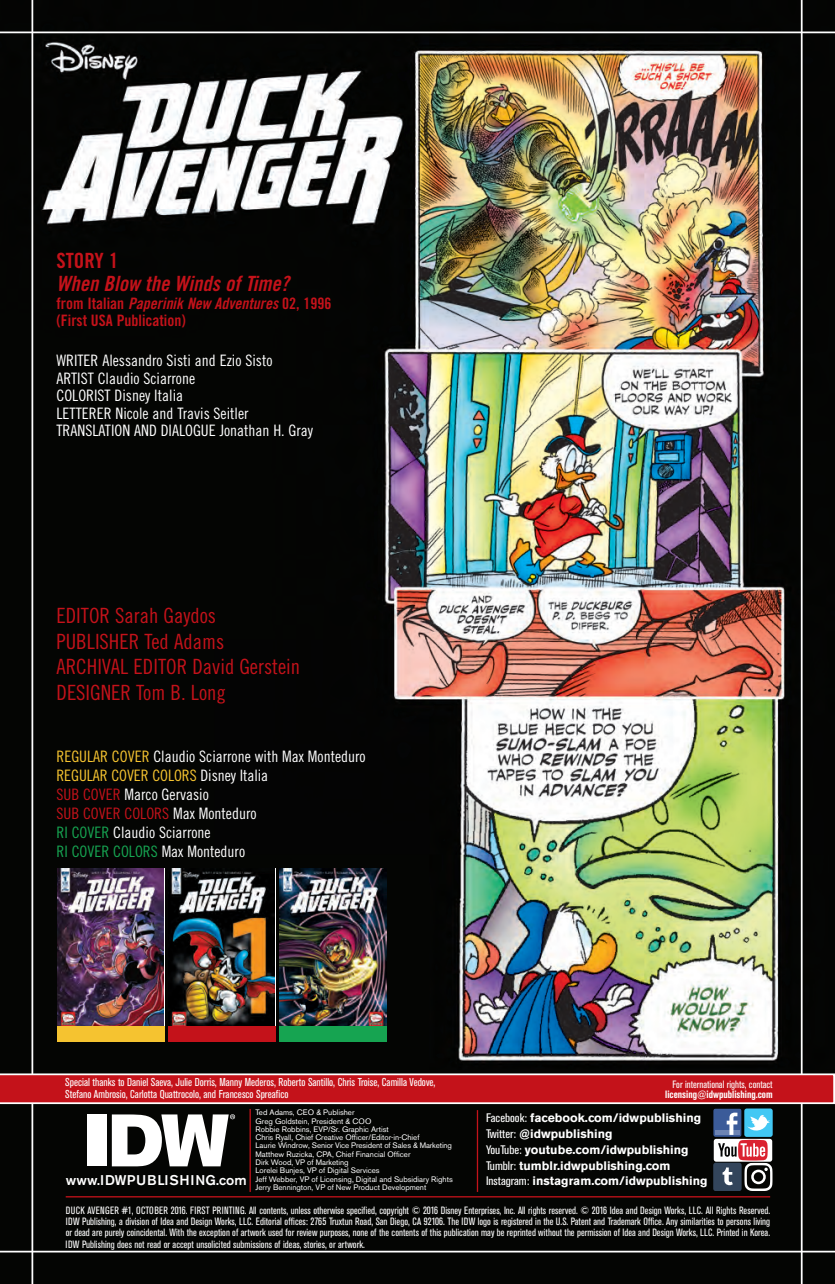
<style>
.page{position:relative;width:835px;height:1284px;background:#fff}
.page>*{position:absolute;margin:0;border:0;box-sizing:border-box;transform-origin:0 0}
.t1{font:condensed 21px/25.4px "Trade Gothic No.18";color:#c4121a}
.t2{font:italic 21px "Trade Gothic Bold Cond Twenty";color:#c4121a}
.t3{font:21px "Trade Gothic Bold Cond Twenty";color:#c4121a}
.t4{font:condensed 15.75px/18.9px "Trade Gothic No.18";color:#fff}
.t5{font:15.75px/17.5px "Trade Gothic Bold Cond Twenty";color:#c4121a}
.t6{font:500 14px "Akzidenz Grotesk BE";letter-spacing:.03em;color:#fff}
.t7{font:700 12.25px/15.8px "Akzidenz Grotesk BE";color:#fff}
.t8{font:condensed 11.38px/12.2px "Akzidenz Grotesk BE";color:#fff}
.t9{font:condensed 10.5px/11.4px "Akzidenz Grotesk BE";letter-spacing:.005em;color:#fff;text-align:justify}
.t10{font:700 condensed 10.5px "Akzidenz Grotesk BE";color:#fff}
.t11{font:7.88px/8.2px "Akzidenz Grotesk BE";color:#fff}
.s1{font-style:italic}
.s2{color:#f5c330}
.s3{color:#c4121a}
.s4{color:#16a451}
.s5{font-weight:400;font-stretch:condensed}
</style>
<div class="page">
<div style="left:33px;top:0;width:768px;height:1284px;background:#040503"></div>
<img style="left:0;top:32px;width:835px;height:1220px">
<svg style="left:0;top:1073px;width:835px;height:31px;background:#c72c33"></svg>
<div style="left:87px;top:1114px;width:20px;height:52px;background:#fff"></div>
<svg style="left:112px;top:1114px;width:123px;height:52px"></svg>
<hr style="left:66px;top:1196px;width:704px;height:1px;background:#c4121a">
<hr style="left:249px;top:1109px;width:2px;height:83px;background:#c4121a">
<hr style="left:477px;top:1110px;width:1px;height:82px;background:#c4121a">
<div style="left:279px;top:868px;width:107px;height:173px;background:#16a451"></div>
<img style="left:279px;top:868px;width:107px;height:158px">
<div style="left:57px;top:868px;width:107px;height:173px;background:#f5c330"></div>
<img style="left:57px;top:868px;width:107px;height:158px">
<div style="left:168px;top:868px;width:107px;height:173px;background:#c4121a"></div>
<img style="left:168px;top:868px;width:107px;height:158px">
<div style="left:744px;top:1108px;width:28px;height:29px;background:#42c8f4;border-radius:3px"></div>
<div style="left:713px;top:1108px;width:28px;height:29px;background:#3b5b99;border-radius:2px"></div>
<hr style="left:715px;top:1130px;width:24px;height:4px;background:#6d84b3">
<div style="left:714px;top:1138px;width:58px;height:23px;background:#fff;border-radius:3px"></div>
<div style="left:713px;top:1162px;width:28px;height:29px;background:#33455b;border-radius:3px"></div>
<svg style="left:718px;top:1112px;width:54px;height:79px"></svg>
<h1 class="t3" style="left:56px;top:253px;width:63px">STORY 1</h1>
<h1 class="t2" style="left:56px;top:276px;width:238px">When Blow the Winds ofTime?</h1>
<h2 class="t5" style="left:56px;top:295px;width:276px">f r o m I t a l i a n <span class="s1">Paperinik New Adventures</span> 0 2 , 1 9 9 6 (First USA Publication)</h2>
<h2 class="t4" style="left:56px;top:352px;width:258px;line-height:17.5px">WRITER Alessandro Sisti and Ezio Sisto ARTIST Claudio Sciarrone<br>COLORIST Disney Italia<br>LETTERER Nicole and Travis Seitler TRANSLATION AND DIALOGUE Jonathan H. Gray</h2>
<h1 class="t1" style="left:56px;top:603px;width:245px">EDITOR Sarah Gaydos<br>PUBLISHER Ted Adams<br>ARCHIVAL EDITOR David Gerstein<br>DESIGNER Tom B. Long</h1>
<h2 class="t4" style="left:56px;top:746px;width:311px"><span class="s2">REGULAR COVER</span> Claudio Sciarrone with Max Monteduro <span class="s2">REGULAR COVER COLORS</span> Disney Italia<br><span class="s3">SUB COVER</span> Marco Gervasio<br><span class="s3">SUB COVER COLORS</span> Max Monteduro<br><span class="s4">RI COVER</span> Claudio Sciarrone<br><span class="s4">RI COVER COLORS</span> Max Monteduro</h2>
<p class="t8" style="left:65px;top:1076px;width:372px">Special thanks to Daniel Saeva, Julie Dorris, Manny Mederos, Roberto Santillo, Chris Troise, Camilla Vedove,<br>Stefano Ambrosio, Carlotta Quattrocolo, and Francesco Spreafico</p>
<h3 class="t6" style="left:66px;top:1174px;width:183px">www.IDWPUBLISHING.com</h3>
<p class="t11" style="left:255px;top:1109px;width:199px">Ted Adams, CEO &amp; Publisher<br>Greg Goldstein, President &amp; COO<br>Robbie Robbins, EVP/Sr. Graphic Artist<br>Chris Ryall, Chief Creative Officer/Editor-in-Chief<br>Laurie Windrow, Senior Vice President of Sales &amp; Marketing Matthew Ruzicka, CPA, Chief Financial Officer<br>Dirk Wood, VP of Marketing<br>Lorelei Bunjes, VP of Digital Services<br>Jeff Webber, VP of Licensing, Digital and Subsidiary Rights Jerry Bennington, VP of New Product Development</p>
<p class="t9" style="left:672px;top:1079px;width:102px">For international rights, contact</p>
<p class="t10" style="left:665px;top:1091px;width:109px">licensing@idwpublishing.com</p>
<p class="t7" style="left:486px;top:1111px;width:223px"><span class="s5">Facebook:</span> facebook.com/idwpublishing <span class="s5">Twitter:</span> @idwpublishing<br><span class="s5">YouTube:</span> youtube.com/idwpublishing <span class="s5">Tumblr:</span> tumblr.idwpublishing.com <span class="s5">Instagram:</span> instagram.com/idwpublishing</p>
<p class="t9" style="left:66px;top:1205px;width:706px">DUCK AVENGER #1, OCTOBER 2016. FIRST PRINTING. All contents, unless otherwise specified, copyright © 2016 Disney Enterprises, Inc. All rights reserved. © 2016 Idea and Design Works, LLC. All Rights Reserved.<br>IDW Publishing, a division of Idea and Design Works, LLC. Editorial offices: 2765 Truxtun Road, San Diego, CA 92106. The IDW logo is registered in the U.S. Patent and Trademark Office. Any similarities to persons living or dead are purely coincidental. With the exception of artwork used for review purposes, none of the contents of this publication may be reprinted without the permission of Idea and Design Works, LLC. Printed in Korea.<br>IDW Publishing does not read or accept unsolicited submissions of ideas, stories, or artwork.</p>
</div>
